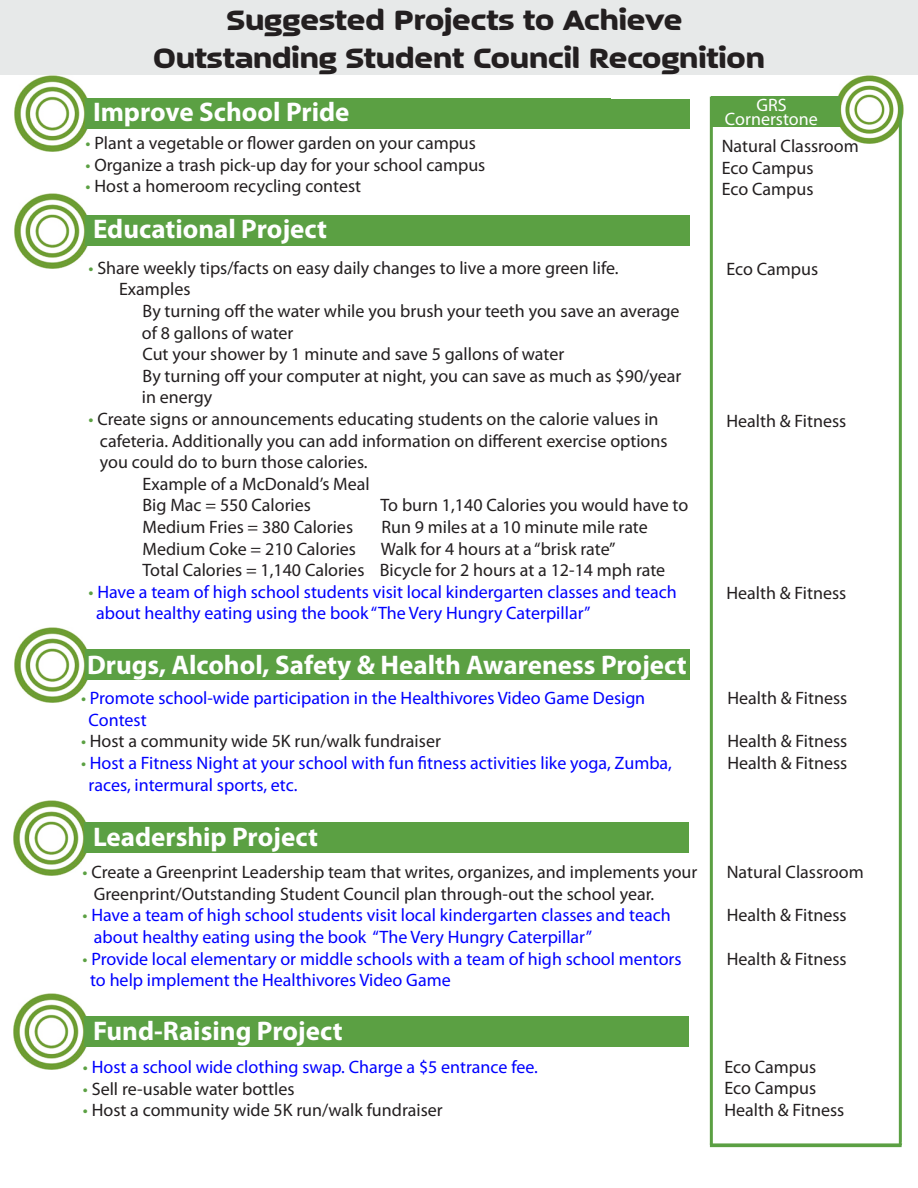
<style>
.page{position:relative;width:918px;height:1188px;background:#fff}
.page>*{position:absolute;margin:0;border:0;box-sizing:border-box;transform-origin:0 0}
.t1{font:800 31.5px/37.8px "September";color:#231f20;text-align:center}
.t2{font:700 27px "Myriad Pro";color:#fff}
.t3{font:18px/21.6px "Myriad Pro";color:#231f20}
.t4{font:18px/21.6px "Myriad Pro";color:#00f}
.t5{font:18px/13.6px "Myriad Pro";color:#fff;text-align:center}
.s1{color:#5ba043}
</style>
<div class="page">
<div style="left:0;top:0;width:918px;height:74px;background:#e7e9e9"></div>
<div style="left:87px;top:99px;width:602px;height:29px;background:#5ba043"></div>
<img style="left:15px;top:193px;width:75px;height:76px">
<div style="left:85px;top:216px;width:605px;height:30px;background:#5ba043"></div>
<img style="left:15px;top:76px;width:73px;height:75px">
<div style="left:85px;top:98px;width:526px;height:31px;background:#5ba043"></div>
<img style="left:15px;top:627px;width:75px;height:76px">
<div style="left:85px;top:650px;width:605px;height:30px;background:#5ba043"></div>
<img style="left:14px;top:800px;width:75px;height:76px">
<div style="left:84px;top:823px;width:605px;height:30px;background:#5ba043"></div>
<img style="left:14px;top:993px;width:75px;height:76px">
<div style="left:84px;top:1016px;width:605px;height:30px;background:#5ba043"></div>
<img style="left:838px;top:76px;width:65px;height:44px">
<div style="left:711px;top:96px;width:129px;height:30px;background:#5ba043"></div>
<svg style="left:710px;top:97px;width:192px;height:1050px"></svg>
<p class="t1" style="left:153px;top:0;width:613px">Suggested Projects to Achieve<br>Outstanding Student Council Recognition</p>
<p class="t2" style="left:93px;top:94px;width:258px">Improve School Pride</p>
<p class="t3" style="left:86px;top:132px;width:392px"><span class="s1">•</span> Plant a vegetable or flower garden on your campus</p>
<p class="t3" style="left:86px;top:154px;width:401px"><span class="s1">•</span> Organize a trash pick-up day for your school campus</p>
<p class="t3" style="left:86px;top:175px;width:277px"><span class="s1">•</span> Host a homeroom recycling contest</p>
<p class="t2" style="left:93px;top:212px;width:236px">Educational Project</p>
<p class="t3" style="left:89px;top:257px;width:532px"><span class="s1">•</span> Share weekly tips/facts on easy daily changes to live a more green life.</p>
<p class="t3" style="left:119px;top:278px;width:73px">Examples</p>
<p class="t3" style="left:143px;top:300px;width:539px">By turning off the water while you brush your teeth you save an average</p>
<p class="t3" style="left:142px;top:321px;width:153px">of 8 gallons of water</p>
<p class="t3" style="left:143px;top:343px;width:423px">Cut your shower by 1 minute and save 5 gallons of water</p>
<p class="t3" style="left:143px;top:365px;width:540px">By turning off your computer at night, you can save as much as $90/year</p>
<p class="t3" style="left:142px;top:386px;width:72px">in energy</p>
<p class="t3" style="left:89px;top:408px;width:572px"><span class="s1">•</span> Create signs or announcements educating students on the calorie values in</p>
<p class="t3" style="left:100px;top:429px;width:569px">cafeteria. Additionally you can add information on different exercise options</p>
<p class="t3" style="left:100px;top:451px;width:269px">you could do to burn those calories.</p>
<p class="t3" style="left:143px;top:473px;width:229px">Example of a McDonald’s Meal</p>
<p class="t3" style="left:143px;top:494px;width:170px">Big Mac = 550 Calories</p>
<p class="t3" style="left:381px;top:494px;width:309px">To burn 1,140 Calories you would have to</p>
<p class="t3" style="left:143px;top:516px;width:212px">Medium Fries = 380 Calories</p>
<p class="t3" style="left:381px;top:516px;width:268px">Run 9 miles at a 10 minute mile rate</p>
<p class="t3" style="left:143px;top:537px;width:215px">Medium Coke = 210 Calories</p>
<p class="t3" style="left:143px;top:537px;width:524px;text-indent:238px">Walk for 4 hours at a “brisk rate”<br>Total Calories = 1,140 Calories Bicycle for 2 hours at a 12-14 mph rate</p>
<p class="t4" style="left:96px;top:581px;width:582px;text-indent:-8px"><span class="s1">•</span> Have a team of high school students visit local kindergarten classes and teach about healthy eating using the book “The Very Hungry Caterpillar”</p>
<p class="t2" style="left:87px;top:648px;width:601px">Drugs, Alcohol, Safety &amp; Health Awareness Project</p>
<p class="t4" style="left:89px;top:687px;width:558px;text-indent:-8px"><span class="s1">•</span> Promote school-wide participation in the Healthivores Video Game Design<br>Contest</p>
<p class="t3" style="left:81px;top:730px;width:361px"><span class="s1">•</span> Host a community wide 5K run/walk fundraiser</p>
<p class="t4" style="left:89px;top:752px;width:585px;text-indent:-8px"><span class="s1">•</span> Host a Fitness Night at your school with fun fitness activities like yoga, Zumba, races, intermural sports, etc.</p>
<p class="t2" style="left:93px;top:819px;width:226px">Leadership Project</p>
<p class="t3" style="left:94px;top:861px;width:605px;text-indent:-11px"><span class="s1">•</span> Create a Greenprint Leadership team that writes, organizes, and implements your<br>Greenprint/Outstanding Student Council plan through-out the school year.</p>
<p class="t4" style="left:94px;top:904px;width:578px;text-indent:-11px"><span class="s1">•</span> Have a team of high school students visit local kindergarten classes and teach about healthy eating using the book “The Very Hungry Caterpillar”</p>
<p class="t4" style="left:90px;top:948px;width:593px;text-indent:-8px"><span class="s1">•</span> Provide local elementary or middle schools with a team of high school mentors to help implement the Healthivores Video Game</p>
<p class="t2" style="left:93px;top:1013px;width:251px">Fund-Raising Project</p>
<p class="t4" style="left:83px;top:1056px;width:457px"><span class="s1">•</span> Host a school wide clothing swap. Charge a $5 entrance fee.</p>
<p class="t3" style="left:83px;top:1078px;width:213px"><span class="s1">•</span> Sell re-usable water bottles</p>
<p class="t3" style="left:83px;top:1099px;width:361px"><span class="s1">•</span> Host a community wide 5K run/walk fundraiser</p>
<p class="t5" style="left:725px;top:98px;width:94px">GRS<br>Cornerstone</p>
<p class="t3" style="left:722px;top:135px;width:138px">Natural Classroom<br>Eco Campus<br>Eco Campus</p>
<p class="t3" style="left:727px;top:258px;width:93px">Eco Campus</p>
<p class="t3" style="left:727px;top:409px;width:121px">Health &amp; Fitness</p>
<p class="t3" style="left:727px;top:582px;width:121px">Health &amp; Fitness</p>
<p class="t3" style="left:728px;top:687px;width:121px">Health &amp; Fitness</p>
<p class="t3" style="left:728px;top:730px;width:121px">Health &amp; Fitness<br>Health &amp; Fitness</p>
<p class="t3" style="left:727px;top:861px;width:138px">Natural Classroom</p>
<p class="t3" style="left:727px;top:904px;width:121px">Health &amp; Fitness</p>
<p class="t3" style="left:727px;top:948px;width:121px">Health &amp; Fitness</p>
<p class="t3" style="left:724px;top:1055px;width:121px">Eco Campus<br>Eco Campus<br>Health &amp; Fitness</p>
</div>
